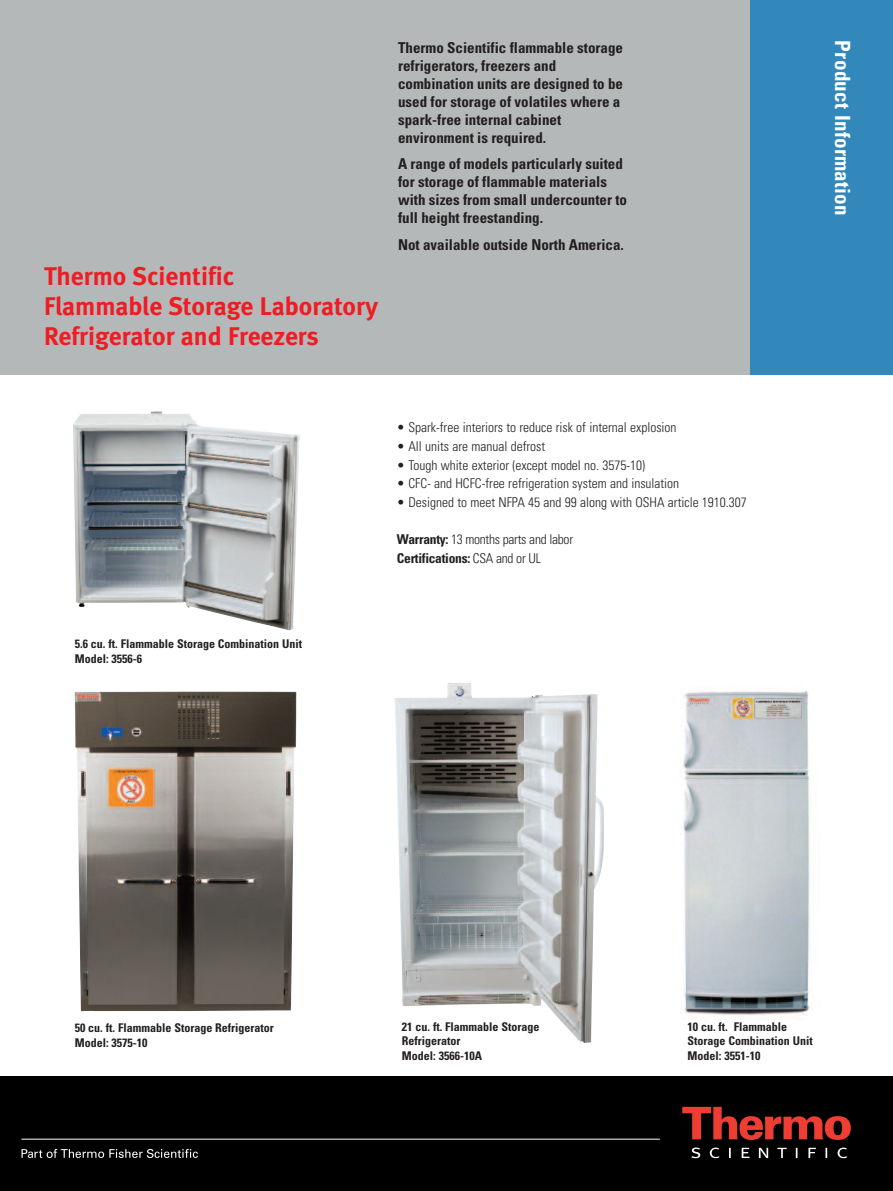
<style>
.page{position:relative;width:893px;height:1191px;background:#fff}
.page>*{position:absolute;margin:0;border:0;box-sizing:border-box;transform-origin:0 0}
.t1{font:25.5px/30px "Meta Bold LF";color:#ee1d23}
.t2{font:700 condensed 21px "Univers";letter-spacing:.015em;color:#fff}
.t3{font:700 condensed 15px/18px "Univers";color:#231f20}
.t4{font:300 condensed 13.5px "Univers";color:#231f20}
.t5{font:300 condensed 13.5px/18.6px "Univers";letter-spacing:-.02em;color:#231f20}
.t6{font:700 condensed 12px/14.4px "Univers";color:#231f20}
.s1{font-weight:700}
</style>
<div class="page">
<div style="left:0;top:1076px;width:893px;height:115px;background:#000"></div>
<svg style="left:22px;top:1149px;width:176px;height:9px"></svg>
<svg style="left:682px;top:1106px;width:169px;height:34px"></svg>
<svg style="left:691px;top:1147px;width:156px;height:11px"></svg>
<hr style="left:21px;top:1138px;width:639px;height:1px;background:#fff">
<div style="left:0;top:0;width:750px;height:374px;background:#b4b8b9"></div>
<div style="left:750px;top:0;width:143px;height:374px;background:#3287bb"></div>
<img style="left:680px;top:690px;width:130px;height:326px">
<img style="left:73px;top:411px;width:227px;height:219px">
<img style="left:394px;top:682px;width:210px;height:361px">
<img style="left:75px;top:691px;width:222px;height:320px">
<h1 class="t1" style="left:44px;top:264px;width:336px">Thermo Scientific<br>Flammable Storage Laboratory<br>Refrigerator and Freezers</h1>
<p class="t3" style="left:398px;top:40px;width:226px">Thermo Scientific flammable storage refrigerators, freezers and combination units are designed to be used for storage of volatiles where a spark-free internal cabinet environment is required.</p>
<p class="t3" style="left:398px;top:156px;width:231px">A range of models particularly suited for storage of flammable materials with sizes from small undercounter to full height freestanding.</p>
<p class="t3" style="left:398px;top:237px;width:227px">Not available outside North America.</p>
<p class="t4" style="left:397px;top:422px;width:281px">• Spark-free interiors to reduce risk of internal explosion</p>
<p class="t4" style="left:397px;top:441px;width:150px">• All units are manual defrost</p>
<p class="t4" style="left:397px;top:460px;width:250px">• Tough white exterior (except model no. 3575-10)</p>
<p class="t4" style="left:397px;top:478px;width:284px">• CFC- and HCFC-free refrigeration system and insulation</p>
<p class="t4" style="left:397px;top:497px;width:351px">• Designed to meet NFPA 45 and 99 along with OSHA article 1910.307</p>
<p class="t5" style="left:397px;top:531px;width:178px"><span class="s1">Warranty:</span> 13 months parts and labor<br><span class="s1">Certifications:</span> CSA and or UL</p>
<p class="t6" style="left:75px;top:637px;width:229px">5.6 cu. ft. Flammable Storage Combination Unit<br>Model: 3556-6</p>
<h2 class="t2" style="left:850px;top:40px;width:177px;rotate:90deg">Product Information</h2>
<p class="t6" style="left:75px;top:1021px;width:201px">50 cu. ft. Flammable Storage Refrigerator<br>Model: 3575-10</p>
<p class="t6" style="left:402px;top:1020px;width:139px">21 cu. ft. Flammable Storage<br>Refrigerator<br>Model: 3566-10A</p>
<p class="t6" style="left:687px;top:1020px;width:127px">10 cu. ft. Flammable<br>Storage Combination Unit<br>Model: 3551-10</p>
</div>
